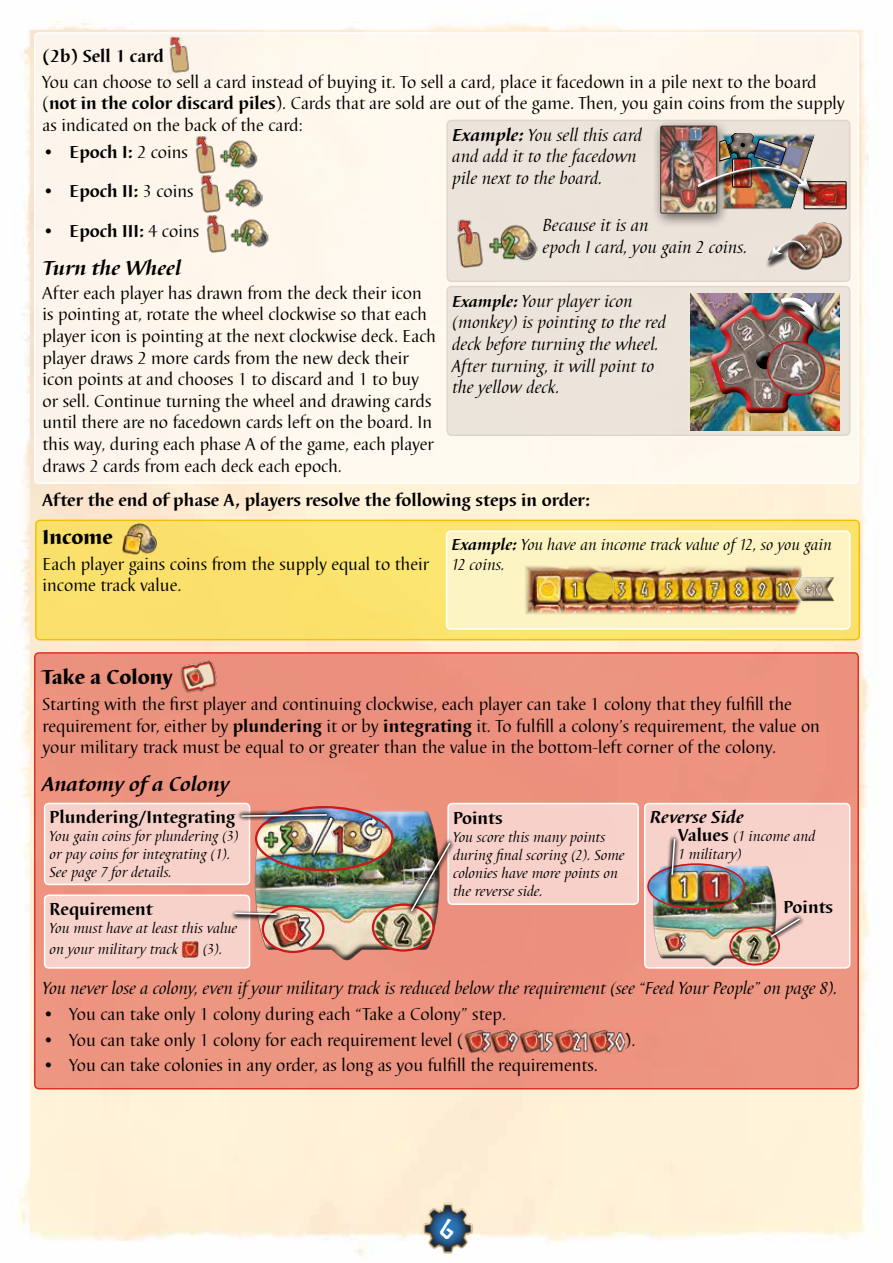
<style>
.page{position:relative;width:893px;height:1263px;background:#fff}
.page>*{position:absolute;margin:0;border:0;box-sizing:border-box;transform-origin:0 0}
.t1{font:700 27px "Norse";color:#fff;scale:1.25 1}
.t2{font:italic 700 21px "Barbedor T";color:#000}
.t3{font:800 21px "Barbedor T";color:#000}
.t4{font:18px/21.6px "Barbedor T";color:#000}
.t5{font:italic 18px/21.6px "Barbedor T";color:#000}
.t6{font:700 18px "Barbedor T";color:#000}
.t7{font:italic 700 18px "Barbedor T";color:#000}
.t8{font:italic 16.5px/19.8px "Barbedor T";color:#000}
.t9{font:italic 15px/18px "Barbedor T";color:#000}
.s1{font-weight:700}
.s2{font-weight:400}
.s3{font-weight:700;font-size:16.5px}
.s4{font-weight:700;font-style:normal;font-size:18px}
</style>
<div class="page">
<img style="left:13px;top:21px;width:857px;height:1237px">
<img style="left:415px;top:1195px;width:66px;height:63px">
<div style="left:35px;top:33px;width:823px;height:450px;background:#fef7ec;border-radius:4px"></div>
<div style="left:34px;top:32px;width:825px;height:452px;border:2px solid #fff;border-radius:4px"></div>
<div style="left:36px;top:520px;width:823px;height:120px;background:#fbe16b;border-radius:4px"></div>
<div style="left:35px;top:520px;width:825px;height:120px;border:2px solid #f3c100;border-radius:4px"></div>
<div style="left:35px;top:653px;width:823px;height:436px;background:#ed9380;border-radius:4px"></div>
<div style="left:34px;top:652px;width:825px;height:437px;border:2px solid #db3327;border-radius:4px"></div>
<img style="left:168px;top:36px;width:21px;height:38px">
<img style="left:195px;top:136px;width:62px;height:38px">
<img style="left:200px;top:175px;width:63px;height:38px">
<img style="left:206px;top:215px;width:62px;height:38px">
<img style="left:122px;top:524px;width:34px;height:30px">
<img style="left:180px;top:660px;width:37px;height:33px">
<img style="left:464px;top:1029px;width:161px;height:25px">
<div style="left:447px;top:120px;width:403px;height:161px;background:#ece4db;border-radius:4px"></div>
<div style="left:446px;top:120px;width:404px;height:162px;border:2px solid #dfd6ce;border-radius:4px"></div>
<img style="left:457px;top:219px;width:80px;height:49px">
<div style="left:652px;top:119px;width:78px;height:109px;background:#000;opacity:.75"></div>
<img style="left:663px;top:128px;width:32px;height:83px">
<div style="left:661px;top:126px;width:56px;height:87px;border:1px solid #000;border-radius:2px"></div>
<img style="left:695px;top:119px;width:152px;height:151px">
<div style="left:697px;top:164px;width:112px;height:24px;background:#fff;opacity:.75"></div>
<div style="left:697px;top:168px;width:116px;height:26px;background:#000;opacity:.75"></div>
<div style="left:447px;top:287px;width:403px;height:148px;background:#ece4db;border-radius:4px"></div>
<div style="left:446px;top:286px;width:404px;height:150px;border:2px solid #dfd6ce;border-radius:4px"></div>
<img style="left:691px;top:293px;width:149px;height:138px">
<img style="left:690px;top:293px;width:139px;height:137px">
<div style="left:645px;top:803px;width:205px;height:165px;background:#f7d2cb;border-radius:4px"></div>
<div style="left:644px;top:803px;width:206px;height:166px;border:2px solid #fff;border-radius:4px"></div>
<div style="left:45px;top:895px;width:205px;height:73px;background:#f7d2ca;border-radius:4px"></div>
<div style="left:180px;top:941px;width:20px;height:17px;background:#000;opacity:.75"></div>
<div style="left:44px;top:894px;width:206px;height:75px;border:2px solid #fff;border-radius:4px"></div>
<div style="left:448px;top:803px;width:190px;height:101px;background:#f7d1c9;border-radius:4px"></div>
<div style="left:447px;top:803px;width:192px;height:102px;border:2px solid #fff;border-radius:4px"></div>
<div style="left:45px;top:803px;width:205px;height:81px;background:#f7d2ca;border-radius:4px"></div>
<div style="left:44px;top:803px;width:206px;height:82px;border:2px solid #fff;border-radius:4px"></div>
<div style="left:447px;top:531px;width:403px;height:98px;background:#fdf4c3;border-radius:4px"></div>
<div style="left:446px;top:530px;width:404px;height:100px;border:2px solid #fff;border-radius:4px"></div>
<img style="left:525px;top:566px;width:277px;height:49px">
<div style="left:794px;top:575px;width:40px;height:27px;background:#000;opacity:.75"></div>
<img style="left:579px;top:567px;width:37px;height:38px">
<img style="left:227px;top:802px;width:241px;height:158px">
<img style="left:648px;top:836px;width:156px;height:129px">
<p class="t6" style="left:43px;top:46px;width:123px">(2b) Sell 1 card</p>
<p class="t4" style="left:43px;top:71px;width:804px">You can choose to sell a card instead of buying it. To sell a card, place it facedown in a pile next to the board (<span class="s1">not in the color discard piles</span>). Cards that are sold are out of the game. Then, you gain coins from the supply as indicated on the back of the card:</p>
<p class="t6" style="left:43px;top:141px;width:147px">• Epoch I: <span class="s2">2 coins</span></p>
<p class="t6" style="left:43px;top:181px;width:153px">• Epoch II: <span class="s2">3 coins</span></p>
<p class="t6" style="left:43px;top:221px;width:158px">• Epoch III: <span class="s2">4 coins</span></p>
<p class="t2" style="left:43px;top:256px;width:140px">Turn the Wheel</p>
<p class="t4" style="left:43px;top:282px;width:395px">After each player has drawn from the deck their icon is pointing at, rotate the wheel clockwise so that each player icon is pointing at the next clockwise deck. Each player draws 2 more cards from the new deck their icon points at and chooses 1 to discard and 1 to buy or sell. Continue turning the wheel and drawing cards until there are no facedown cards left on the board. In this way, during each phase A of the game, each player draws 2 cards from each deck each epoch.</p>
<p class="t6" style="left:43px;top:489px;width:549px">After the end of phase A, players resolve the following steps in order:</p>
<p class="t3" style="left:43px;top:525px;width:72px">Income</p>
<p class="t4" style="left:43px;top:553px;width:388px">Each player gains coins from the supply equal to their income track value.</p>
<p class="t5" style="left:452px;top:124px;width:191px"><span class="s1">Example:</span> You sell this card and add it to the facedown pile next to the board.</p>
<p class="t5" style="left:543px;top:214px;width:206px">Because it is an<br>epoch I card, you gain 2 coins.</p>
<p class="t5" style="left:452px;top:290px;width:215px"><span class="s3">Example:</span> Your player icon (monkey) is pointing to the red deck before turning the wheel.<br>After turning, it will point to the yellow deck.</p>
<p class="t8" style="left:452px;top:535px;width:382px"><span class="s1">Example:</span> You have an income track value of 12, so you gain<br>12 coins.</p>
<p class="t3" style="left:43px;top:665px;width:131px">Take a Colony</p>
<p class="t4" style="left:43px;top:694px;width:779px">Starting with the first player and continuing clockwise, each player can take 1 colony that they fulfill the requirement for, either by <span class="s1">plundering</span> it or by <span class="s1">integrating</span> it. To fulfill a colony’s requirement, the value on your military track must be equal to or greater than the value in the bottom-left corner of the colony.</p>
<p class="t2" style="left:43px;top:772px;width:188px">Anatomy of a Colony</p>
<p class="t6" style="left:50px;top:806px;width:187px">Plundering/Integrating</p>
<p class="t9" style="left:50px;top:827px;width:191px">You gain coins for plundering (3) or pay coins for integrating (1).<br>See page 7 for details.</p>
<p class="t6" style="left:50px;top:898px;width:104px">Requirement</p>
<p class="t9" style="left:50px;top:917px;width:189px;line-height:21.6px">You must have at least this value on your military track</p>
<p class="t9" style="left:203px;top:941px;width:21px">(3).</p>
<p class="t6" style="left:453px;top:807px;width:51px">Points</p>
<p class="t9" style="left:453px;top:828px;width:173px">You score this many points during final scoring (2). Some colonies have more points on the reverse side.</p>
<p class="t7" style="left:650px;top:806px;width:95px">Reverse Side</p>
<p class="t9" style="left:678px;top:828px;width:139px"><span class="s4">Values</span> (1 income and<br>1 military)</p>
<p class="t6" style="left:783px;top:896px;width:51px">Points</p>
<p class="t5" style="left:43px;top:977px;width:796px">You never lose a colony, even if your military track is reduced below the requirement (see “Feed Your People” on page 8).</p>
<p class="t4" style="left:43px;top:1003px;width:465px">• You can take only 1 colony during each “Take a Colony” step.</p>
<p class="t4" style="left:43px;top:1029px;width:423px">• You can take only 1 colony for each requirement level (</p>
<p class="t4" style="left:625px;top:1029px;width:12px">).</p>
<p class="t4" style="left:43px;top:1055px;width:557px">• You can take colonies in any order, as long as you fulfill the requirements.</p>
<h1 class="t1" style="left:439px;top:1214px;width:13px">6</h1>
</div>
